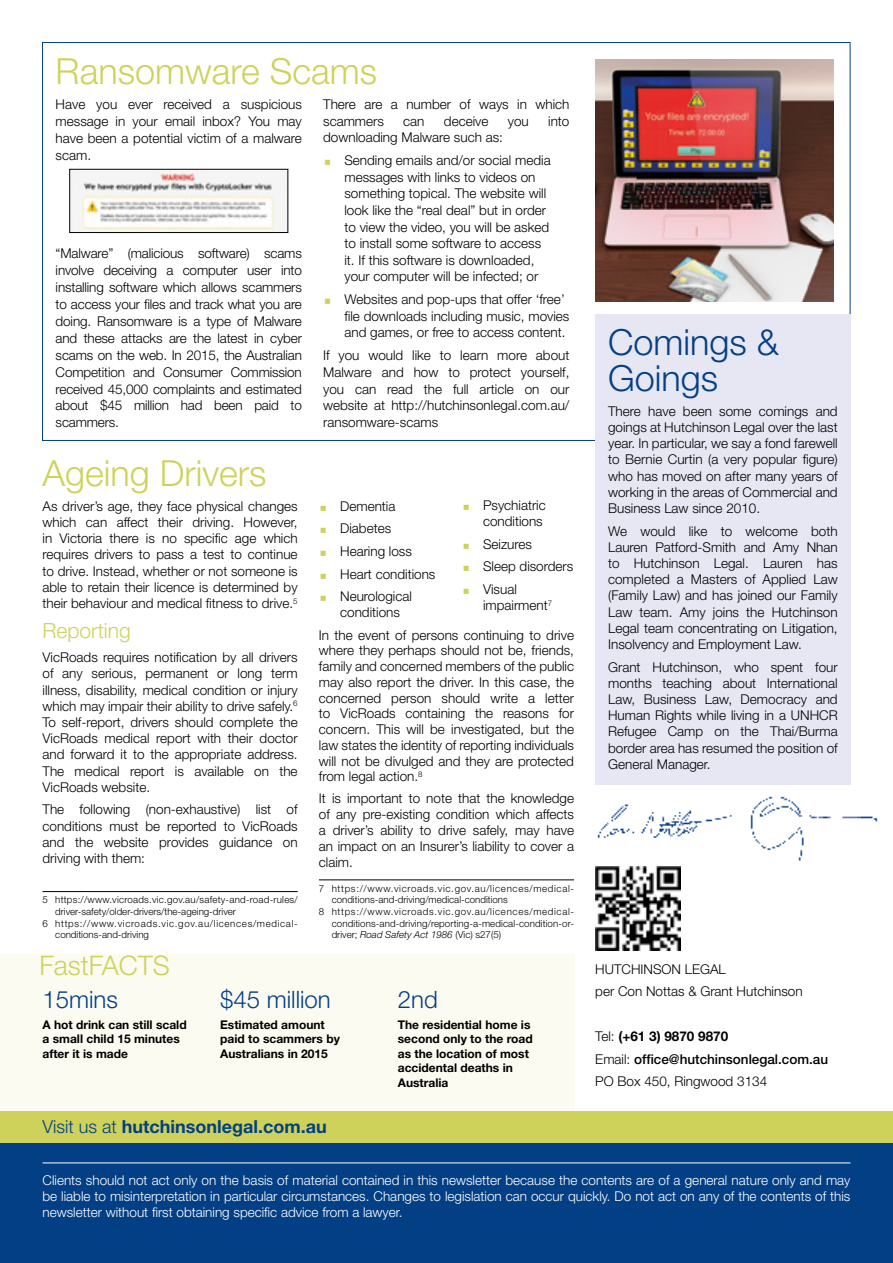
<style>
.page{position:relative;width:893px;height:1263px;background:#fff}
.page>*{position:absolute;margin:0;border:0;box-sizing:border-box;transform-origin:0 0}
.t1{font:300 36px "Helvetica Neue";color:#ced25a}
.t2{font:300 36px/36px "Helvetica Neue";color:#033f85}
.t3{font:300 27px "Helvetica Neue";color:#ced25a}
.t4{font:300 24px "Helvetica Neue";color:#033f85}
.t5{font:300 21px "Helvetica Neue";color:#ced25a}
.t6{font:700 18px "Helvetica Neue";color:#033f85}
.t7{font:300 13.5px/16.2px "Helvetica Neue";color:#000;text-align:justify}
.t8{font:300 13.5px/16.2px "Helvetica Neue";color:#fff;text-align:justify}
.t9{font:700 12px/14.4px "Helvetica Neue";color:#000}
.t10{font:300 9.75px "Helvetica Neue";letter-spacing:.01em;color:#000}
.t11{font:300 9.75px "Helvetica Neue";letter-spacing:.07em;color:#000}
.s1{font-style:italic}
.s2{font-weight:700}
.s3{font-weight:500}
.s4{font-weight:300}
</style>
<div class="page">
<div style="left:0;top:954px;width:574px;height:161px;background:#fbfbf1"></div>
<div style="left:0;top:1138px;width:893px;height:125px;background:#033f85"></div>
<div style="left:0;top:1111px;width:893px;height:31px;background:#ced25a"></div>
<hr style="left:43px;top:1162px;width:807px;height:1px;background:#fff">
<img style="left:597px;top:796px;width:281px;height:65px">
<img style="left:595px;top:866px;width:85px;height:85px">
<img style="left:71px;top:171px;width:215px;height:60px">
<div style="left:69px;top:169px;width:219px;height:64px;border:1px solid #000"></div>
<hr style="left:43px;top:891px;width:255px;height:1px;background:#000">
<hr style="left:319px;top:879px;width:255px;height:1px;background:#000">
<div style="left:595px;top:314px;width:255px;height:470px;background:#e6e7f3"></div>
<img style="left:595px;top:59px;width:239px;height:243px">
<h1 class="t1" style="left:56px;top:49px;width:323px">Ransomware Scams</h1>
<p class="t7" style="left:56px;top:95px;width:248px;line-height:17px">Have you ever received a suspicious message in your email inbox? You may have been a potential victim of a malware scam.</p>
<p class="t7" style="left:323px;top:96px;width:248px;line-height:16.6px">There are a number of ways in which scammers</p>
<p class="t7" style="left:403px;top:112px;width:23px">can</p>
<p class="t7" style="left:444px;top:112px;width:46px">deceive</p>
<p class="t7" style="left:508px;top:112px;width:23px">you</p>
<p class="t7" style="left:548px;top:112px;width:23px">into</p>
<p class="t7" style="left:344px;top:126px;width:208px;line-height:23px;text-indent:-21px">downloading Malware such as:<br>Sending emails and/or social media</p>
<p class="t7" style="left:344px;top:168px;width:206px;line-height:16.6px;text-align:left">messages with links to videos on something topical. The website will look like the “real deal” but in order to view the video, you will be asked to install some software to access it. If this software is downloaded, your computer will be infected; or</p>
<p class="t7" style="left:344px;top:291px;width:226px;line-height:16.6px;text-align:left">Websites and pop-ups that offer ‘free’ file downloads including music, movies and games, or free to access content.</p>
<p class="t7" style="left:323px;top:347px;width:248px;line-height:16.6px">If you would like to learn more about Malware and how to protect yourself, you can read the full article on our website at http://hutchinsonlegal.com.au/ ransomware-scams</p>
<p class="t7" style="left:56px;top:245px;width:248px;line-height:17px">“Malware” (malicious software) scams involve deceiving a computer user into installing software which allows scammers to access your files and track what you are doing. Ransomware is a type of Malware and these attacks are the latest in cyber scams on the web. In 2015, the Australian Competition and Consumer Commission received 45,000 complaints and estimated about $45 million had been paid to scammers.</p>
<h1 class="t1" style="left:43px;top:451px;width:226px">Ageing Drivers</h1>
<p class="t7" style="left:43px;top:498px;width:257px">As driver’s age, they face physical changes which can affect their driving. However, in Victoria there is no specific age which requires drivers to pass a test to continue to drive. Instead, whether or not someone is able to retain their licence is determined by their behaviour and medical fitness to drive.<sup>5</sup></p>
<h3 class="t5" style="left:43px;top:617px;width:90px">Reporting</h3>
<p class="t7" style="left:43px;top:649px;width:257px">VicRoads requires notification by all drivers of any serious, permanent or long term illness, disability, medical condition or injury which may impair their ability to drive safely.<sup>6<br></sup>To self-report, drivers should complete the VicRoads medical report with their doctor and forward it to the appropriate address.<br>The medical report is available on the VicRoads website.</p>
<p class="t7" style="left:43px;top:801px;width:257px">The following (non-exhaustive) list of conditions must be reported to VicRoads and the website provides guidance on driving with them:</p>
<p class="t10" style="left:43px;top:894px;width:257px">5 https://www.vicroads.vic.gov.au/safety-and-road-rules/</p>
<p class="t10" style="left:55px;top:905px;width:182px">driver-safety/older-drivers/the-ageing-driver</p>
<p class="t11" style="left:43px;top:917px;width:257px">6 https://www.vicroads.vic.gov.au/licences/medical-</p>
<p class="t10" style="left:55px;top:929px;width:95px">conditions-and-driving</p>
<h2 class="t3" style="left:39px;top:949px;width:132px">FastFACTS</h2>
<p class="t7" style="left:483px;top:497px;width:64px">Psychiatric conditions</p>
<p class="t7" style="left:483px;top:532px;width:92px;line-height:22.6px;text-align:left">Seizures<br>Sleep disorders<br>Visual</p>
<p class="t7" style="left:483px;top:597px;width:71px">impairment<sup>7</sup></p>
<p class="t7" style="left:340px;top:494px;width:97px;line-height:22.6px;text-align:left">Dementia<br>Diabetes<br>Hearing loss<br>Heart conditions<br>Neurological</p>
<p class="t7" style="left:319px;top:601px;width:257px;line-height:22.2px;text-indent:21px">conditions<sup>7<br></sup>In the event of persons continuing to drive</p>
<p class="t7" style="left:319px;top:642px;width:257px;line-height:15.8px">where they perhaps should not be, friends, family and concerned members of the public may also report the driver. In this case, the concerned person should write a letter to VicRoads containing the reasons for concern. This will be investigated, but the law states the identity of reporting individuals will not be divulged and they are protected from legal action.<sup>8</sup></p>
<p class="t7" style="left:319px;top:790px;width:257px">It is important to note that the knowledge of any pre-existing condition which affects a driver’s ability to drive safely, may have an impact on an Insurer’s liability to cover a claim.</p>
<p class="t11" style="left:319px;top:882px;width:257px">7 https://www.vicroads.vic.gov.au/licences/medical-</p>
<p class="t10" style="left:332px;top:894px;width:178px">conditions-and-driving/medical-conditions</p>
<p class="t11" style="left:319px;top:905px;width:257px">8 https://www.vicroads.vic.gov.au/licences/medical-</p>
<p class="t10" style="left:332px;top:917px;width:244px">conditions-and-driving/reporting-a-medical-condition-or-</p>
<p class="t10" style="left:332px;top:929px;width:171px">driver; <span class="s1">Road Safety Act 1986</span> (Vic) s27(5)</p>
<h3 class="t4" style="left:43px;top:985px;width:77px">15mins</h3>
<p class="t9" style="left:43px;top:1017px;width:146px">A hot drink can still scald a small child 15 minutes after it is made</p>
<h3 class="t4" style="left:220px;top:985px;width:112px">$45 million</h3>
<p class="t9" style="left:220px;top:1017px;width:121px">Estimated amount paid to scammers by<br>Australians in 2015</p>
<h3 class="t4" style="left:398px;top:985px;width:42px">2nd</h3>
<p class="t9" style="left:398px;top:1017px;width:136px">The residential home is second only to the road as the location of most accidental deaths in<br>Australia</p>
<h1 class="t2" style="left:608px;top:323px;width:172px">Comings &amp;<br>Goings</h1>
<p class="t7" style="left:608px;top:403px;width:231px">There have been some comings and goings at Hutchinson Legal over the last year. In particular, we say a fond farewell to Bernie Curtin (a very popular figure) who has moved on after many years of working in the areas of Commercial and Business Law since 2010.</p>
<p class="t7" style="left:608px;top:522px;width:231px">We would like to welcome both Lauren Patford-Smith and Amy Nhan to Hutchinson Legal. Lauren has completed a Masters of Applied Law (Family Law) and has joined our Family Law team. Amy joins the Hutchinson Legal team concentrating on Litigation, Insolvency and Employment Law.</p>
<p class="t7" style="left:608px;top:658px;width:231px">Grant Hutchinson, who spent four months teaching about International Law, Business Law, Democracy and Human Rights while living in a UNHCR Refugee Camp on the Thai/Burma border area has resumed the position of General Manager.</p>
<p class="t7" style="left:595px;top:957px;width:209px;line-height:22.5px">HUTCHINSON LEGAL<br>per Con Nottas &amp; Grant Hutchinson</p>
<p class="t7" style="left:595px;top:1025px;width:234px;line-height:22.5px;text-align:left">Tel: <span class="s2">(+61 3) 9870 9870<br></span>Email: <span class="s3">office@hutchinsonlegal.com.au<br></span>PO Box 450, Ringwood 3134</p>
<h3 class="t6" style="left:43px;top:1116px;width:286px"><span class="s4">Visit us at</span> hutchinsonlegal.com.au</h3>
<p class="t8" style="left:43px;top:1171px;width:809px">Clients should not act only on the basis of material contained in this newsletter because the contents are of a general nature only and may be liable to misinterpretation in particular circumstances. Changes to legislation can occur quickly. Do not act on any of the contents of this newsletter without first obtaining specific advice from a lawyer.</p>
</div>
